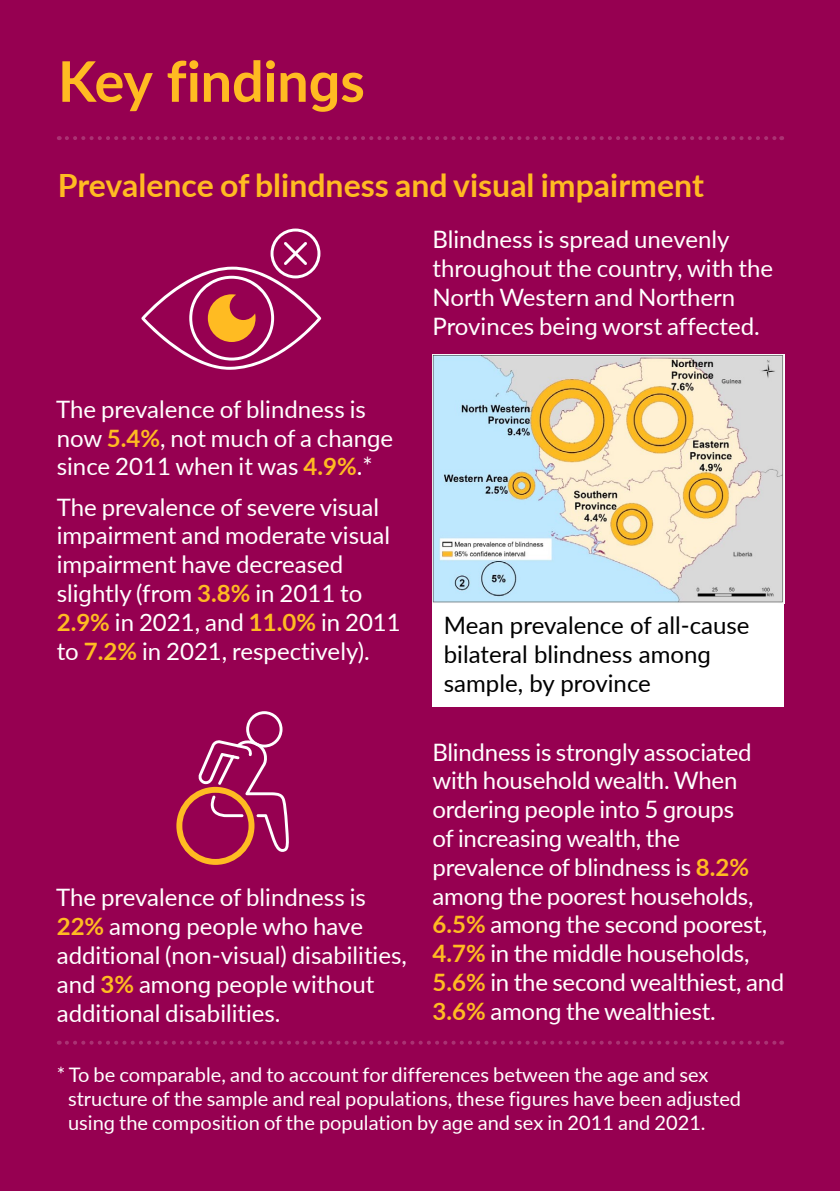
<style>
.page{position:relative;width:840px;height:1191px;background:#fff}
.page>*{position:absolute;margin:0;border:0;box-sizing:border-box;transform-origin:0 0}
.t1{font:700 56px "Lato";letter-spacing:-.005em;color:#fb2}
.t2{font:700 32px "Lato";color:#fb2}
.t3{font:24px/28.8px "Lato";color:#fff}
.t4{font:24px/28.8px "Lato";color:#000}
.t5{font:20px/24px "Lato";color:#fff}
.s1{font-weight:700;color:#fb2}
</style>
<div class="page">
<div style="left:0;top:0;width:839px;height:1191px;background:#960051"></div>
<div style="left:432px;top:603px;width:351px;height:104px;background:#fff"></div>
<svg style="left:67px;top:136px;width:714px;height:4px"></svg>
<svg style="left:67px;top:1040px;width:714px;height:4px"></svg>
<svg style="left:141px;top:228px;width:180px;height:142px"></svg>
<svg style="left:176px;top:711px;width:113px;height:154px"></svg>
<img style="left:432px;top:355px;width:351px;height:248px">
<h2 class="t1" style="left:58px;top:40px;width:308px">Key findings</h2>
<h3 class="t2" style="left:58px;top:162px;width:647px">Prevalence of blindness and visual impairment</h3>
<p class="t3" style="left:56px;top:393px;width:338px">The prevalence of blindness is now <span class="s1">5.4%</span>, not much of a change since 2011 when it was <span class="s1">4.9%</span>.*</p>
<p class="t3" style="left:57px;top:491px;width:345px">The prevalence of severe visual impairment and moderate visual impairment have decreased slightly (from <span class="s1">3.8%</span> in 2011 to<br><span class="s1">2.9%</span> in 2021, and <span class="s1">11.0%</span> in 2011 to <span class="s1">7.2%</span> in 2021, respectively).</p>
<p class="t3" style="left:56px;top:882px;width:352px">The prevalence of blindness is<br><span class="s1">22%</span> among people who have additional (non-visual) disabilities, and <span class="s1">3%</span> among people without additional disabilities.</p>
<p class="t3" style="left:432px;top:224px;width:342px">Blindness is spread unevenly throughout the country, with the<br>North Western and Northern<br>Provinces being worst affected.</p>
<p class="t4" style="left:443px;top:610px;width:307px">Mean prevalence of all-cause bilateral blindness among sample, by province</p>
<p class="t3" style="left:432px;top:736px;width:353px">Blindness is strongly associated with household wealth. When ordering people into 5 groups<br>of increasing wealth, the prevalence of blindness is <span class="s1">8.2% </span>among the poorest households,<br><span class="s1">6.5%</span> among the second poorest,<br><span class="s1">4.7%</span> in the middle households,<br><span class="s1">5.6%</span> in the second wealthiest, and<br><span class="s1">3.6%</span> among the wealthiest.</p>
<p class="t5" style="left:68px;top:1062px;width:674px;text-indent:-11px">* To be comparable, and to account for differences between the age and sex structure of the sample and real populations, these figures have been adjusted using the composition of the population by age and sex in 2011 and 2021.</p>
</div>
